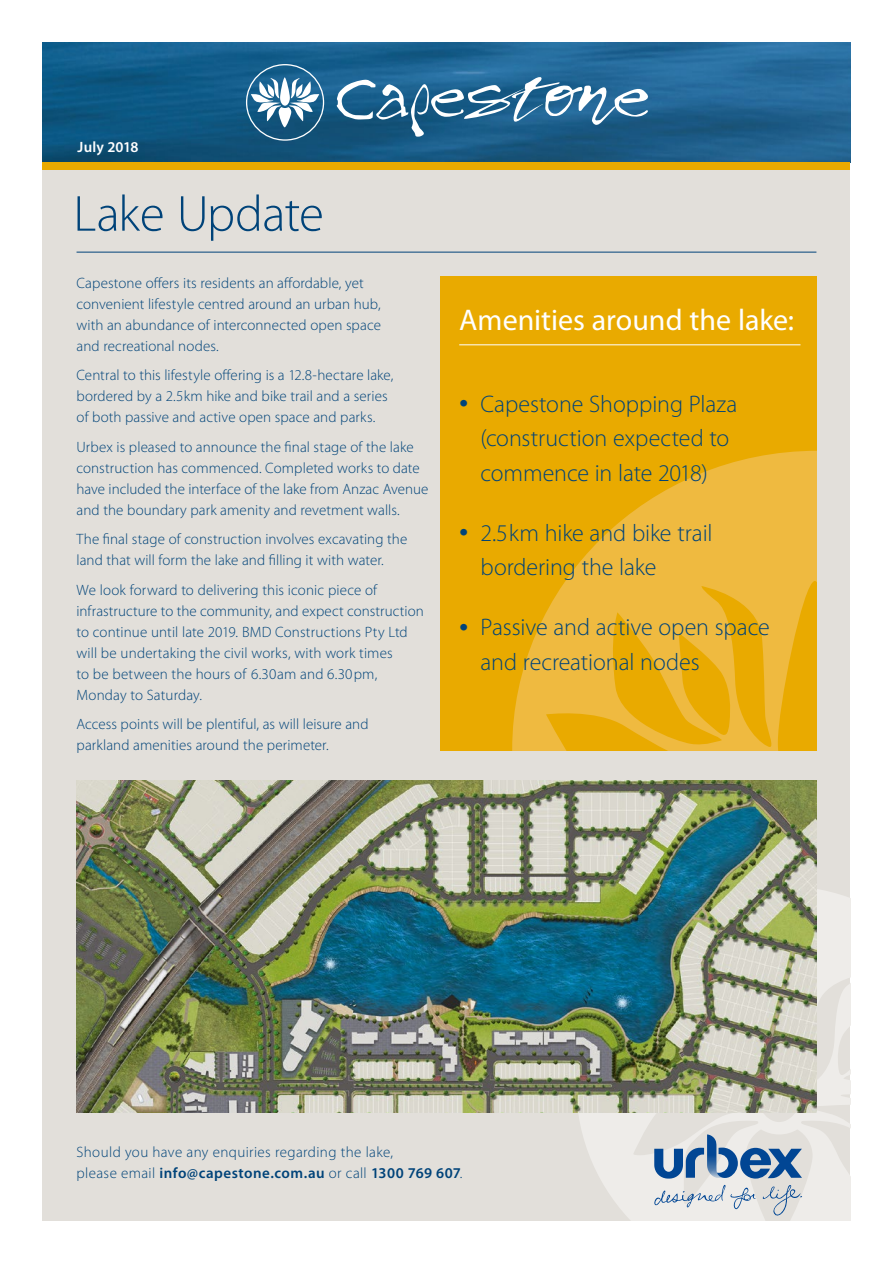
<style>
.page{position:relative;width:893px;height:1263px;background:#fff}
.page>*{position:absolute;margin:0;border:0;box-sizing:border-box;transform-origin:0 0}
.t1{font:300 51px "Myriad Pro";letter-spacing:-.015em;color:#004379}
.t2{font:30px "Myriad Pro";letter-spacing:-.005em;color:#fff}
.t3{font:300 24px/34.5px "Myriad Pro";letter-spacing:-.005em;color:#004379}
.t4{font:300 15px/21px "Myriad Pro";letter-spacing:.005em;color:#004379}
.t5{font:300 15px/21px "Myriad Pro";letter-spacing:.025em;color:#004379}
.t6{font:600 15px "Myriad Pro";letter-spacing:.01em;color:#fff}
.s1{font-size:37.5px}
.s2{font-weight:600}
</style>
<div class="page">
<div style="left:43px;top:160px;width:807px;height:1060px;background:#e2dfda"></div>
<svg style="left:576px;top:885px;width:274px;height:335px;fill:#eeece9"></svg>
<div style="left:440px;top:276px;width:376px;height:474px;background:#e9aa00"></div>
<svg style="left:512px;top:451px;width:304px;height:299px;fill:#efba40"></svg>
<img style="left:43px;top:43px;width:807px;height:119px">
<div style="left:246px;top:64px;width:78px;height:77px;border:1px solid #fff;border-radius:50%"></div>
<svg style="left:251px;top:77px;width:68px;height:50px"></svg>
<svg style="left:337px;top:77px;width:312px;height:60px"></svg>
<div style="left:43px;top:162px;width:807px;height:8px;background:#e9aa00"></div>
<svg style="left:652px;top:1134px;width:150px;height:86px"></svg>
<img style="left:77px;top:780px;width:739px;height:332px">
<hr style="left:77px;top:252px;width:739px;height:1px;background:#004379">
<hr style="left:459px;top:344px;width:341px;height:1px;background:#fff">
<p class="t6" style="left:78px;top:137px;width:63px">July 2018</p>
<h1 class="t1" style="left:73px;top:183px;width:252px">Lake Update</h1>
<p class="t4" style="left:77px;top:272px;width:306px">Capestone offers its residents an affordable, yet convenient lifestyle centred around an urban hub, with an abundance of interconnected open space and recreational nodes.</p>
<p class="t4" style="left:77px;top:364px;width:318px">Central to this lifestyle offering is a 12.8-hectare lake, bordered by a 2.5km hike and bike trail and a series of both passive and active open space and parks.</p>
<p class="t4" style="left:77px;top:436px;width:353px">Urbex is pleased to announce the final stage of the lake construction has commenced. Completed works to date have included the interface of the lake from Anzac Avenue and the boundary park amenity and revetment walls.</p>
<p class="t4" style="left:77px;top:529px;width:332px">The final stage of construction involves excavating the land that will form the lake and filling it with water.</p>
<p class="t4" style="left:77px;top:579px;width:349px">We look forward to delivering this iconic piece of infrastructure to the community, and expect construction to continue until late 2019. BMD Constructions Pty Ltd will be undertaking the civil works, with work times<br>to be between the hours of 6.30am and 6.30pm, Monday to Saturday.</p>
<p class="t4" style="left:77px;top:714px;width:294px">Access points will be plentiful, as will leisure and parkland amenities around the perimeter.</p>
<h2 class="t2" style="left:459px;top:301px;width:336px">Amenities around the lake:</h2>
<h3 class="t3" style="left:459px;top:386px;width:280px;text-align:center"><span class="s1">•</span> Capestone Shopping Plaza (construction expected to commence in late 2018)</h3>
<h3 class="t3" style="left:480px;top:515px;width:234px;text-indent:-21px"><span class="s1">•</span> 2.5km hike and bike trail bordering the lake</h3>
<h3 class="t3" style="left:480px;top:610px;width:291px;text-indent:-21px"><span class="s1">•</span> Passive and active open space and recreational nodes</h3>
<p class="t5" style="left:77px;top:1141px;width:387px">Should you have any enquiries regarding the lake,<br>please email <span class="s2">info@capestone.com.au</span> or call <span class="s2">1300 769 607</span>.</p>
</div>
